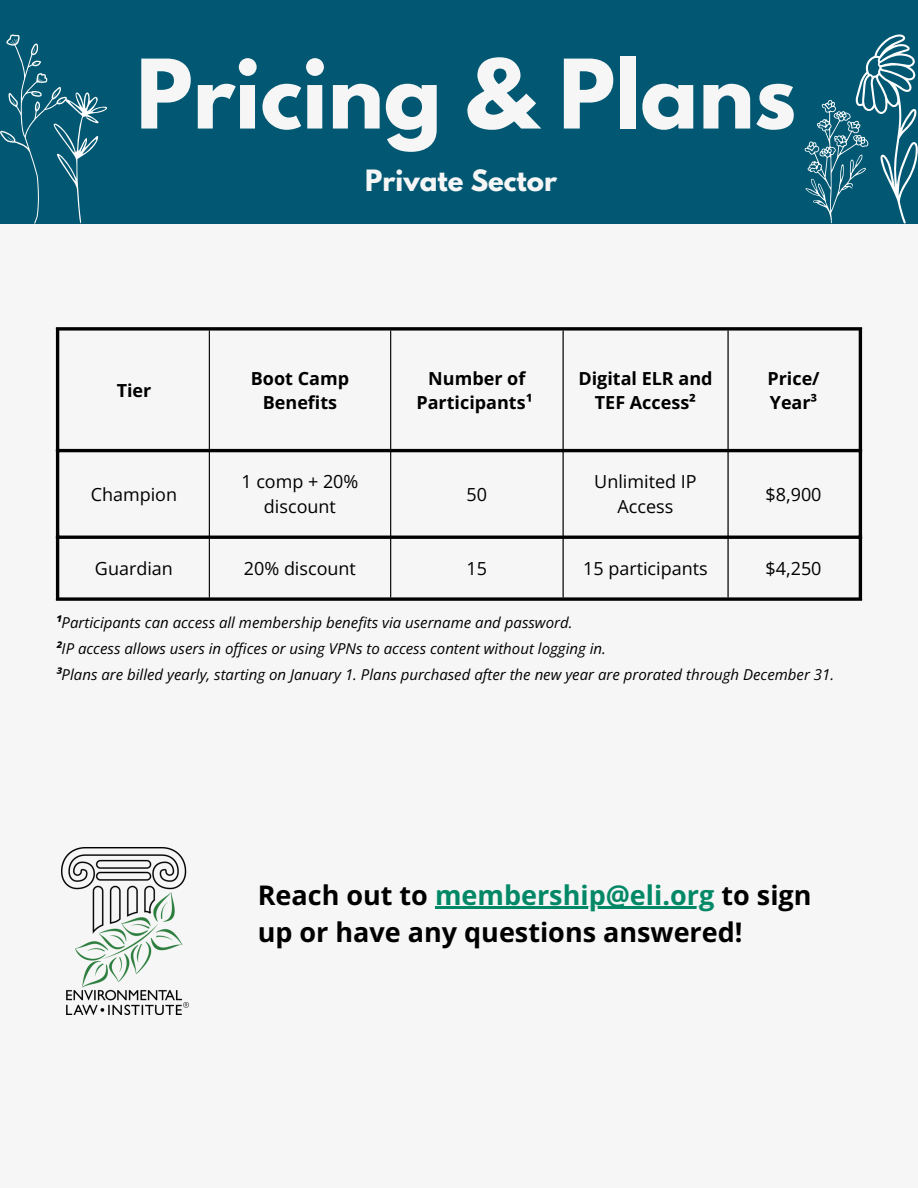
<style>
.page{position:relative;width:918px;height:1188px;background:#f5f6f5}
.page>*{position:absolute;margin:0;border:0;box-sizing:border-box;transform-origin:0 0}
.t1{font:700 84.75px "League Spartan";color:#f5f6f5}
.t2{font:700 27px "Open Sans";color:#028866}
.t3{font:700 27px "Open Sans";color:#000}
.t4{font:700 25.95px "League Spartan";color:#f5f6f5}
.t5{font:18px/24.8px "Open Sans";color:#000;text-align:center}
.t6{font:700 18px/24.8px "Open Sans";color:#000;text-align:center}
.t7{font:italic 15px "Open Sans";color:#000}
.s1{font-weight:700}
.s2{color:#000}
</style>
<div class="page">
<hr style="left:209px;top:331px;width:1px;height:266px;background:#000">
<hr style="left:390px;top:331px;width:1px;height:266px;background:#000">
<hr style="left:563px;top:331px;width:1px;height:266px;background:#000">
<hr style="left:727px;top:331px;width:2px;height:266px;background:#000">
<hr style="left:56px;top:331px;width:3px;height:266px;background:#000">
<hr style="left:859px;top:331px;width:3px;height:266px;background:#000">
<svg style="left:56px;top:327px;width:806px;height:4px;background:#252525"></svg>
<hr style="left:56px;top:449px;width:806px;height:3px;background:#000">
<hr style="left:56px;top:536px;width:806px;height:3px;background:#000">
<svg style="left:56px;top:597px;width:806px;height:4px;background:#252525"></svg>
<img style="left:61px;top:847px;width:127px;height:168px">
<div style="left:0;top:0;width:918px;height:224px;background:#025873"></div>
<svg style="left:0;top:34px;width:108px;height:190px"></svg>
<svg style="left:804px;top:34px;width:113px;height:189px"></svg>
<hr style="left:435px;top:907px;width:280px;height:2px;background:#028866">
<p class="t1" style="left:136px;top:52px;width:661px">Pricing &amp; Plans</p>
<p class="t4" style="left:365px;top:167px;width:193px">Private Sector</p>
<p class="t6" style="left:117px;top:378px;width:36px">Tier</p>
<p class="t6" style="left:251px;top:365px;width:100px">Boot Camp<br>Benefits</p>
<h1 class="t6" style="left:417px;top:365px;width:118px">Number of<br>Participants¹</h1>
<h2 class="t6" style="left:578px;top:365px;width:136px">Digital ELR and<br>TEF Access²</h2>
<p class="t6" style="left:767px;top:365px;width:54px">Price/</p>
<p class="t6" style="left:770px;top:390px;width:49px">Year³</p>
<p class="t5" style="left:91px;top:481px;width:88px">Champion</p>
<p class="t5" style="left:241px;top:469px;width:119px">1 comp + 20% discount</p>
<p class="t5" style="left:467px;top:481px;width:22px">50</p>
<p class="t5" style="left:594px;top:469px;width:104px">Unlimited IP<br>Access</p>
<p class="t5" style="left:766px;top:481px;width:58px">$8,900</p>
<p class="t5" style="left:95px;top:556px;width:80px">Guardian</p>
<p class="t5" style="left:244px;top:556px;width:114px">20% discount</p>
<p class="t5" style="left:467px;top:556px;width:22px">15</p>
<p class="t5" style="left:583px;top:556px;width:126px">15 participants</p>
<p class="t5" style="left:766px;top:556px;width:58px">$4,250</p>
<p class="t7" style="left:56px;top:612px;width:518px"><span class="s1">¹</span>Participants can access all membership benefits via username and password.</p>
<p class="t7" style="left:56px;top:638px;width:552px"><span class="s1">²</span>IP access allows users in offices or using VPNs to access content without logging in.</p>
<p class="t7" style="left:56px;top:664px;width:780px"><span class="s1">³</span>Plans are billed yearly, starting on January 1. Plans purchased after the new year are prorated through December 31.</p>
<p class="t2" style="left:258px;top:876px;width:555px"><span class="s2">Reach out to</span> membership@eli.org <span class="s2">to sign</span></p>
<p class="t3" style="left:258px;top:913px;width:486px">up or have any questions answered!</p>
</div>
